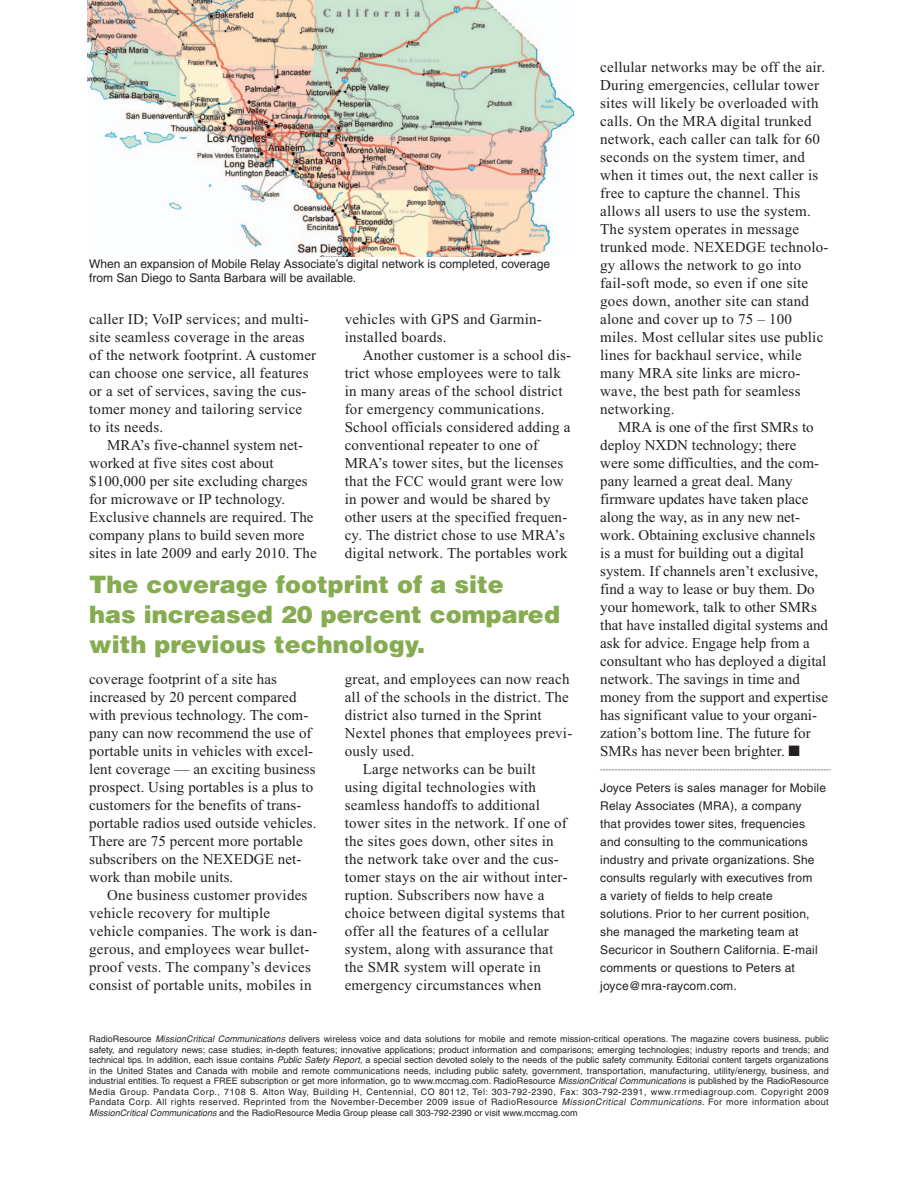
<style>
.page{position:relative;width:918px;height:1188px;background:#fff}
.page>*{position:absolute;margin:0;border:0;box-sizing:border-box;transform-origin:0 0}
.t1{font:900 24px/30px "Helvetica";color:#86ac51}
.t2{font:15px/18px "Times New Roman";letter-spacing:.015em;color:#231f20}
.t3{font:12px/18px "Helvetica";letter-spacing:.015em;color:#231f20}
.t4{font:9px/10.5px "Helvetica";color:#231f20;text-align:justify}
.s1{font-style:italic}
</style>
<div class="page">
<img style="left:88px;top:0;width:487px;height:256px">
<svg style="left:600px;top:770px;width:231px;height:1px"></svg>
<p class="t3" style="left:89px;top:259px;width:462px;line-height:13.5px">When an expansion of Mobile Relay Associate’s digital network is completed, coverage from San Diego to Santa Barbara will be available.</p>
<p class="t2" style="left:89px;top:311px;width:229px">caller ID; VoIP services; and multi&shy;site seamless coverage in the areas of the network footprint. A customer can choose one service, all features or a set of services, saving the cus&shy;tomer money and tailoring service to its needs.</p>
<p class="t2" style="left:89px;top:437px;width:229px;text-indent:18px">MRA’s five-channel system net&shy;worked at five sites cost about $100,000 per site excluding charges for microwave or IP technology.<br>Exclusive channels are required. The company plans to build seven more sites in late 2009 and early 2010. The</p>
<p class="t2" style="left:345px;top:311px;width:199px">vehicles with GPS and Garmin&shy;installed boards.</p>
<p class="t2" style="left:345px;top:347px;width:228px;text-indent:18px">Another customer is a school dis&shy;trict whose employees were to talk in many areas of the school district for emergency communications.<br>School officials considered adding a conventional repeater to one of MRA’s tower sites, but the licenses that the FCC would grant were low in power and would be shared by other users at the specified frequen&shy;cy. The district chose to use MRA’s digital network. The portables work</p>
<h1 class="t1" style="left:89px;top:571px;width:472px">The coverage footprint of a site<br>has increased 20 percent compared with previous technology.</h1>
<p class="t2" style="left:89px;top:671px;width:229px">coverage footprint of a site has increased by 20 percent compared with previous technology. The com&shy;pany can now recommend the use of portable units in vehicles with excel&shy;lent coverage — an exciting business prospect. Using portables is a plus to customers for the benefits of trans&shy;portable radios used outside vehicles.<br>There are 75 percent more portable subscribers on the NEXEDGE net&shy;work than mobile units.</p>
<p class="t2" style="left:89px;top:887px;width:230px;text-indent:18px">One business customer provides vehicle recovery for multiple vehicle companies. The work is dan&shy;gerous, and employees wear bullet&shy;proof vests. The company’s devices consist of portable units, mobiles in</p>
<p class="t2" style="left:345px;top:671px;width:226px">great, and employees can now reach</p>
<p class="t2" style="left:345px;top:689px;width:226px">all of the schools in the district. The</p>
<p class="t2" style="left:345px;top:707px;width:199px">district also turned in the Sprint</p>
<p class="t2" style="left:345px;top:725px;width:229px">Nextel phones that employees previ-</p>
<p class="t2" style="left:345px;top:743px;width:71px">ously used.</p>
<p class="t2" style="left:363px;top:761px;width:175px">Large networks can be built</p>
<p class="t2" style="left:345px;top:779px;width:193px">using digital technologies with</p>
<p class="t2" style="left:345px;top:797px;width:197px">seamless handoffs to additional</p>
<p class="t2" style="left:345px;top:815px;width:224px">tower sites in the network. If one of</p>
<p class="t2" style="left:345px;top:833px;width:210px">the sites goes down, other sites in</p>
<p class="t2" style="left:345px;top:851px;width:216px">the network take over and the cus-</p>
<p class="t2" style="left:345px;top:869px;width:225px">tomer stays on the air without inter-</p>
<p class="t2" style="left:345px;top:887px;width:201px">ruption. Subscribers now have a</p>
<p class="t2" style="left:345px;top:905px;width:222px">choice between digital systems that</p>
<p class="t2" style="left:345px;top:923px;width:206px">offer all the features of a cellular</p>
<p class="t2" style="left:345px;top:941px;width:210px">system, along with assurance that</p>
<p class="t2" style="left:345px;top:959px;width:198px">the SMR system will operate in</p>
<p class="t2" style="left:345px;top:977px;width:198px">emergency circumstances when</p>
<p class="t2" style="left:600px;top:59px;width:230px">cellular networks may be off the air.<br>During emergencies, cellular tower sites will likely be overloaded with calls. On the MRA digital trunked network, each caller can talk for 60 seconds on the system timer, and when it times out, the next caller is free to capture the channel. This allows all users to use the system.<br>The system operates in message trunked mode. NEXEDGE technolo&shy;gy allows the network to go into fail-soft mode, so even if one site goes down, another site can stand alone and cover up to 75 – 100 miles. Most cellular sites use public lines for backhaul service, while many MRA site links are micro&shy;wave, the best path for seamless networking.</p>
<p class="t2" style="left:600px;top:419px;width:229px;text-indent:18px">MRA is one of the first SMRs to deploy NXDN technology; there were some difficulties, and the com&shy;pany learned a great deal. Many firmware updates have taken place along the way, as in any new net&shy;work. Obtaining exclusive channels is a must for building out a digital system. If channels aren’t exclusive, find a way to lease or buy them. Do your homework, talk to other SMRs that have installed digital systems and ask for advice. Engage help from a consultant who has deployed a digital network. The savings in time and money from the support and expertise has significant value to your organi&shy;zation’s bottom line. The future for SMRs has never been brighter. ■</p>
<p class="t3" style="left:600px;top:780px;width:227px">Joyce Peters is sales manager for Mobile Relay Associates (MRA), a company<br>that provides tower sites, frequencies and consulting to the communications industry and private organizations. She consults regularly with executives from<br>a variety of fields to help create solutions. Prior to her current position, she managed the marketing team at Securicor in Southern California. E-mail comments or questions to Peters at joyce@mra-raycom.com.</p>
<p class="t4" style="left:89px;top:1035px;width:741px">RadioResource <span class="s1">MissionCritical Communications</span> delivers wireless voice and data solutions for mobile and remote mission-critical operations. The magazine covers business, public safety, and regulatory news; case studies; in-depth features; innovative applications; product information and comparisons; emerging technologies; industry reports and trends; and technical tips. In addition, each issue contains <span class="s1">Public Safety Report</span>, a special section devoted solely to the needs of the public safety community. Editorial content targets organizations in the United States and Canada with mobile and remote communications needs, including public safety, government, transportation, manufacturing, utility/energy, business, and industrial entities. To request a FREE subscription or get more information, go to www.mccmag.com. RadioResource <span class="s1">MissionCritical Communications</span> is published by the RadioResource Media Group. Pandata Corp., 7108 S. Alton Way, Building H, Centennial, CO 80112, Tel: 303-792-2390, Fax: 303-792-2391, www.rrmediagroup.com. Copyright 2009<br>Pandata Corp. All rights reserved. Reprinted from the November-December 2009 issue of RadioResource <span class="s1">MissionCritical Communications.</span> For more information about <span class="s1">MissionCritical Communications</span> and the RadioResource Media Group please call 303-792-2390 or visit www.mccmag.com</p>
</div>
